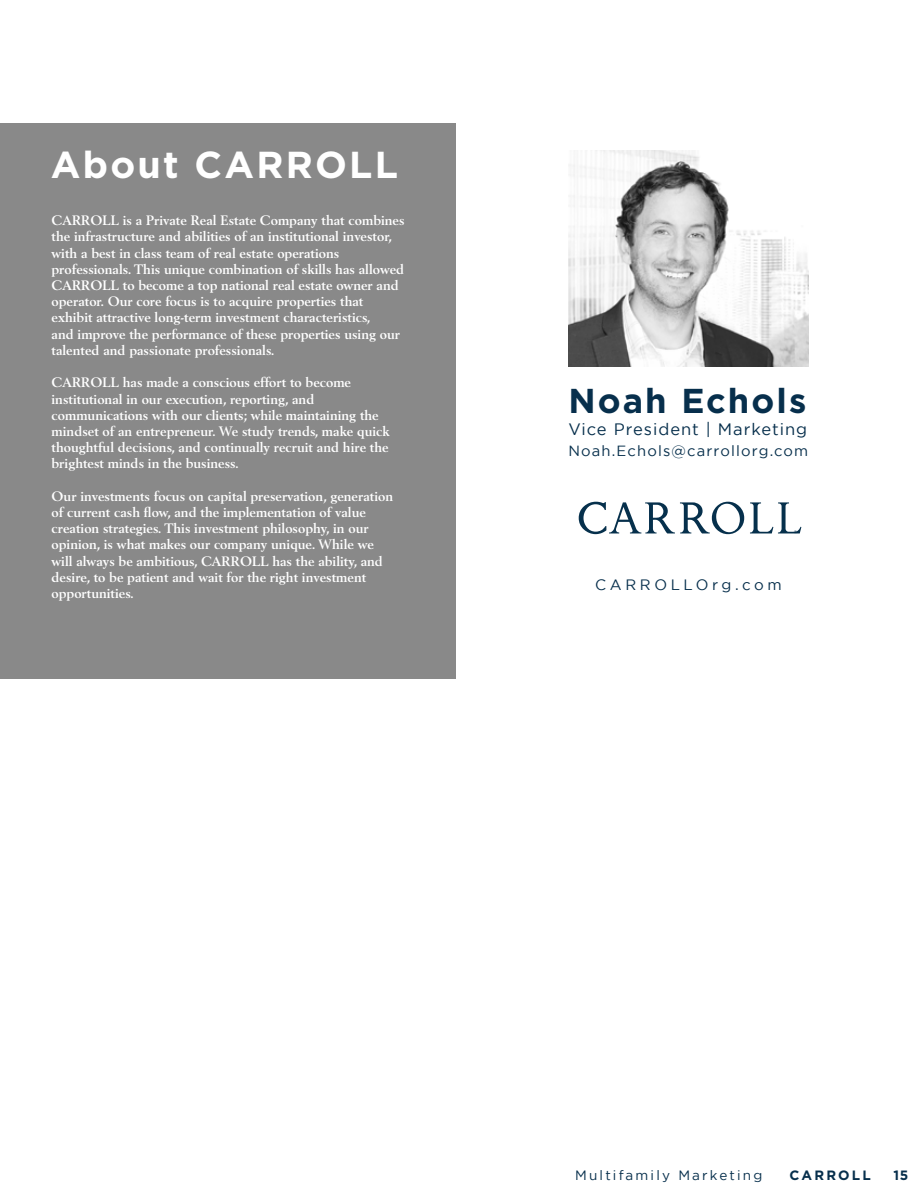
<style>
.page{position:relative;width:919px;height:1190px;background:#fff}
.page>*{position:absolute;margin:0;border:0;box-sizing:border-box;transform-origin:0 0}
.t1{font:700 37.5px "Gotham";letter-spacing:.06em;color:#fff}
.t2{font:700 34.5px "Gotham";letter-spacing:.06em;color:#072f4c}
.t3{font:16.5px "Gotham";letter-spacing:.06em;color:#072f4c}
.t4{font:15px "Gotham";letter-spacing:.24em;color:#072f4c}
.t5{font:14.7px "Gotham";letter-spacing:.08em;color:#072f4c}
.t6{font:700 13.5px/16.2px "Berling LT Std";color:#fff}
.t7{font:13.5px "Gotham";letter-spacing:.16em;color:#072f4c}
.t8{font:700 13.5px "Gotham";letter-spacing:.16em;color:#072f4c}
</style>
<div class="page">
<div style="left:0;top:123px;width:455px;height:555px;background:#898989"></div>
<svg style="left:578px;top:501px;width:165px;height:33px"></svg>
<svg style="left:750px;top:502px;width:51px;height:31px"></svg>
<img style="left:568px;top:151px;width:240px;height:215px">
<h1 class="t1" style="left:51px;top:143px;width:348px">About CARROLL</h1>
<p class="t6" style="left:52px;top:212px;width:354px">CARROLL is a Private Real Estate Company that combines the infrastructure and abilities of an institutional investor, with a best in class team of real estate operations professionals. This unique combination of skills has allowed CARROLL to become a top national real estate owner and operator. Our core focus is to acquire properties that exhibit attractive long-term investment characteristics,<br>and improve the performance of these properties using our talented and passionate professionals.</p>
<p class="t6" style="left:52px;top:374px;width:339px">CARROLL has made a conscious effort to become institutional in our execution, reporting, and communications with our clients; while maintaining the mindset of an entrepreneur. We study trends, make quick thoughtful decisions, and continually recruit and hire the brightest minds in the business.</p>
<p class="t6" style="left:52px;top:488px;width:343px">Our investments focus on capital preservation, generation of current cash flow, and the implementation of value creation strategies. This investment philosophy, in our opinion, is what makes our company unique. While we will always be ambitious, CARROLL has the ability, and desire, to be patient and wait for the right investment opportunities.</p>
<h2 class="t2" style="left:568px;top:380px;width:239px">Noah Echols</h2>
<p class="t3" style="left:568px;top:420px;width:240px">Vice President | Marketing</p>
<p class="t5" style="left:568px;top:442px;width:241px">Noah.Echols@carrollorg.com</p>
<p class="t4" style="left:595px;top:576px;width:188px">CARROLLOrg.com</p>
<p class="t7" style="left:575px;top:1167px;width:188px">Multifamily Marketing</p>
<p class="t8" style="left:789px;top:1166px;width:83px">CARROLL</p>
<p class="t8" style="left:893px;top:1166px;width:17px">15</p>
</div>
